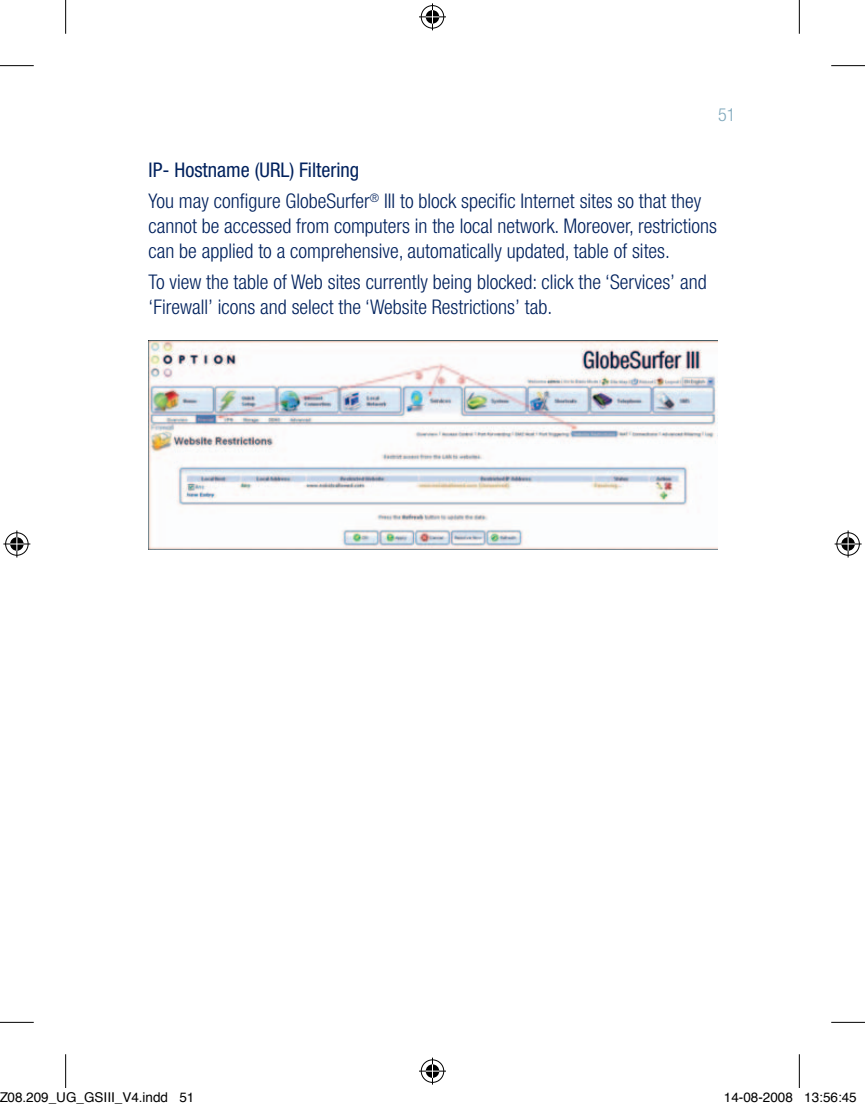
<style>
.page{position:relative;width:865px;height:1109px;background:#fff}
.page>*{position:absolute;margin:0;border:0;box-sizing:border-box;transform-origin:0 0}
.t1{font:300 condensed 20.25px/24.8px "Helvetica Neue";color:#00215d}
.t2{font:300 condensed 18px "Helvetica Neue";color:#7fa8bc}
.t3{font:13.5px "Helvetica";color:#000}
.s1{font-weight:400}
</style>
<div class="page">
<img style="left:149px;top:340px;width:568px;height:210px">
<hr style="left:0;top:65px;width:34px;height:1px;background:#000">
<hr style="left:831px;top:65px;width:34px;height:1px;background:#000">
<hr style="left:0;top:1022px;width:34px;height:1px;background:#000">
<hr style="left:831px;top:1022px;width:34px;height:1px;background:#000">
<hr style="left:65px;top:0;width:1px;height:34px;background:#000">
<hr style="left:65px;top:1054px;width:1px;height:34px;background:#000">
<hr style="left:799px;top:0;width:1px;height:34px;background:#000">
<hr style="left:799px;top:1054px;width:1px;height:34px;background:#000">
<svg style="left:419px;top:3px;width:27px;height:27px"></svg>
<svg style="left:419px;top:1058px;width:27px;height:27px"></svg>
<svg style="left:3px;top:530px;width:27px;height:27px"></svg>
<svg style="left:834px;top:530px;width:27px;height:27px"></svg>
<p class="t2" style="left:718px;top:104px;width:19px">51</p>
<p class="t1" style="left:149px;top:154px;width:554px;line-height:31.1px"><span class="s1">IP- Hostname (URL) Filtering<br></span>You may configure GlobeSurfer<sup>®</sup> III to block specific Internet sites so that they</p>
<p class="t1" style="left:149px;top:213px;width:570px">cannot be accessed from computers in the local network. Moreover, restrictions can be applied to a comprehensive, automatically updated, table of sites.</p>
<p class="t1" style="left:149px;top:269px;width:559px">To view the table of Web sites currently being blocked: click the ‘Services’ and ‘Firewall’ icons and select the ‘Website Restrictions’ tab.</p>
<p class="t3" style="left:-1px;top:1087px;width:197px">Z08.209_UG_GSIII_V4.indd 51</p>
<p class="t3" style="left:724px;top:1087px;width:134px">14-08-2008 13:56:45</p>
</div>
